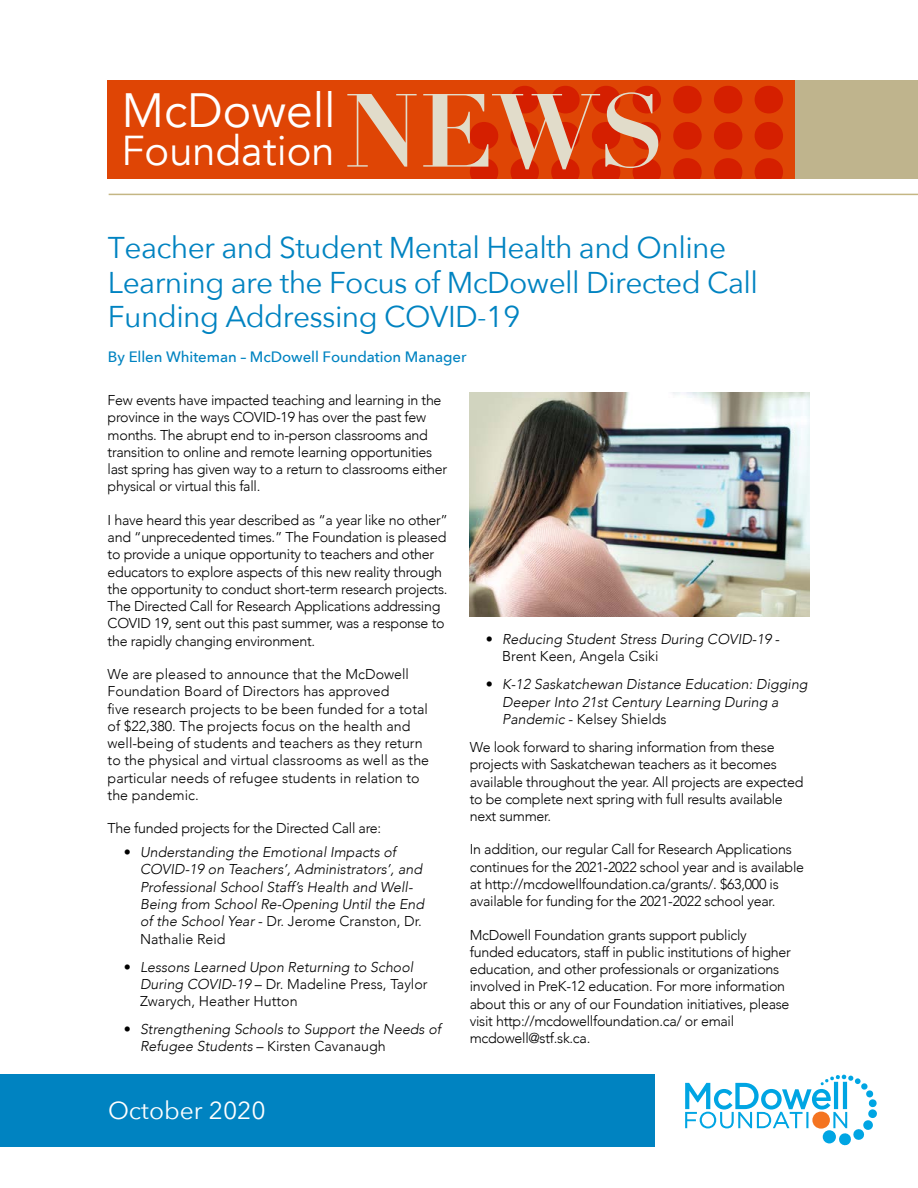
<style>
.page{position:relative;width:918px;height:1188px;background:#fff}
.page>*{position:absolute;margin:0;border:0;box-sizing:border-box;transform-origin:0 0}
.t1{font:700 102px "Didot";color:#e1dcca}
.t2{font:48px "Avenir";color:#fff}
.t3{font:41.7px "Avenir";color:#fff}
.t4{font:30px/34.5px "Avenir Next";letter-spacing:-.02em;color:#0083c1}
.t5{font:24.6px "Avenir Next";color:#fff}
.t6{font:500 15px "Avenir Next";letter-spacing:-.005em;color:#0083c1}
.t7{font:300 14.25px/17.2px "Avenir";letter-spacing:-.02em;color:#000}
.t8{font:italic 300 14.25px/17.2px "Avenir";color:#000}
.t9{font:300 14.25px/17.2px "Avenir";color:#000}
.s1{font-style:normal}
</style>
<div class="page">
<svg style="left:685px;top:1074px;width:192px;height:72px"></svg>
<div style="left:0;top:1075px;width:654px;height:72px;background:#0083c1"></div>
<hr style="left:109px;top:194px;width:809px;height:1px;background:#c4b684">
<div style="left:108px;top:80px;width:810px;height:99px;background:#df4505"></div>
<div style="left:755px;top:86px;width:28px;height:27px;background:#d51f00;border-radius:14px"></div>
<div style="left:714px;top:86px;width:28px;height:27px;background:#d51f00;border-radius:14px"></div>
<div style="left:673px;top:86px;width:29px;height:27px;background:#d51f00;border-radius:14px"></div>
<div style="left:633px;top:86px;width:28px;height:27px;background:#d51f00;border-radius:14px"></div>
<div style="left:592px;top:86px;width:28px;height:27px;background:#d51f00;border-radius:14px"></div>
<div style="left:551px;top:86px;width:29px;height:27px;background:#d51f00;border-radius:14px"></div>
<div style="left:511px;top:86px;width:28px;height:27px;background:#d51f00;border-radius:14px"></div>
<svg style="left:795px;top:122px;width:1px;height:28px"></svg>
<div style="left:755px;top:122px;width:28px;height:28px;background:#d51f00;border-radius:14px"></div>
<div style="left:714px;top:122px;width:28px;height:28px;background:#d51f00;border-radius:14px"></div>
<div style="left:673px;top:122px;width:29px;height:28px;background:#d51f00;border-radius:14px"></div>
<div style="left:633px;top:122px;width:28px;height:28px;background:#d51f00;border-radius:14px"></div>
<div style="left:592px;top:122px;width:28px;height:28px;background:#d51f00;border-radius:14px"></div>
<div style="left:551px;top:122px;width:29px;height:28px;background:#d51f00;border-radius:14px"></div>
<div style="left:511px;top:122px;width:28px;height:28px;background:#d51f00;border-radius:14px"></div>
<div style="left:470px;top:122px;width:28px;height:28px;background:#d51f00;border-radius:14px"></div>
<svg style="left:795px;top:158px;width:1px;height:21px"></svg>
<svg style="left:755px;top:158px;width:28px;height:21px"></svg>
<svg style="left:714px;top:158px;width:28px;height:21px"></svg>
<svg style="left:673px;top:158px;width:29px;height:21px"></svg>
<svg style="left:633px;top:158px;width:28px;height:21px"></svg>
<svg style="left:592px;top:158px;width:28px;height:21px"></svg>
<svg style="left:551px;top:158px;width:29px;height:21px"></svg>
<svg style="left:511px;top:158px;width:28px;height:21px"></svg>
<svg style="left:470px;top:158px;width:28px;height:21px"></svg>
<div style="left:796px;top:80px;width:122px;height:99px;background:#bfb48d"></div>
<img style="left:470px;top:393px;width:340px;height:224px">
<h2 class="t2" style="left:121px;top:82px;width:216px">McDowell</h2>
<h3 class="t3" style="left:121px;top:126px;width:215px">Foundation</h3>
<h1 class="t1" style="left:344px;top:67px;width:323px">NEWS</h1>
<h3 class="t4" style="left:108px;top:229px;width:652px">Teacher and Student Mental Health and Online<br>Learning are the Focus of McDowell Directed Call<br>Funding Addressing COVID-19</h3>
<p class="t6" style="left:108px;top:344px;width:360px">By Ellen Whiteman – McDowell Foundation Manager</p>
<p class="t7" style="left:108px;top:392px;width:341px">Few events have impacted teaching and learning in the province in the ways COVID-19 has over the past few months. The abrupt end to in-person classrooms and transition to online and remote learning opportunities last spring has given way to a return to classrooms either physical or virtual this fall.</p>
<p class="t7" style="left:108px;top:511px;width:342px">I have heard this year described as “a year like no other” and “unprecedented times.” The Foundation is pleased to provide a unique opportunity to teachers and other educators to explore aspects of this new reality through the opportunity to conduct short-term research projects.<br>The Directed Call for Research Applications addressing COVID 19, sent out this past summer, was a response to the rapidly changing environment.</p>
<p class="t9" style="left:108px;top:665px;width:323px">We are pleased to announce that the McDowell Foundation Board of Directors has approved<br>five research projects to be been funded for a total of $22,380. The projects focus on the health and well-being of students and teachers as they return to the physical and virtual classrooms as well as the particular needs of refugee students in relation to the pandemic.</p>
<p class="t7" style="left:108px;top:820px;width:275px">The funded projects for the Directed Call are:</p>
<p class="t8" style="left:140px;top:844px;width:286px;text-indent:-16px"><span class="s1">•</span> Understanding the Emotional Impacts of COVID-19 on Teachers’, Administrators’, and Professional School Staff’s Health and Well-Being from School Re-Opening Until the End of the School Year <span class="s1">- Dr. Jerome Cranston, Dr.<br>Nathalie Reid</span></p>
<p class="t8" style="left:140px;top:958px;width:289px;text-indent:-16px"><span class="s1">•</span> Lessons Learned Upon Returning to School<br>During COVID-19 <span class="s1">– Dr. Madeline Press, Taylor<br>Zwarych, Heather Hutton</span></p>
<p class="t8" style="left:140px;top:1021px;width:303px;text-indent:-16px"><span class="s1">•</span> Strengthening Schools to Support the Needs of<br>Refugee Students <span class="s1">– Kirsten Cavanaugh</span></p>
<h3 class="t5" style="left:108px;top:1089px;width:159px">October 2020</h3>
<p class="t8" style="left:502px;top:631px;width:279px;text-indent:-16px"><span class="s1">•</span> Reducing Student Stress During COVID-19 <span class="s1">-<br>Brent Keen, Angela Csiki</span></p>
<p class="t8" style="left:502px;top:676px;width:307px;text-indent:-16px"><span class="s1">•</span> K-12 Saskatchewan Distance Education: Digging<br>Deeper Into 21st Century Learning During a<br>Pandemic <span class="s1">- Kelsey Shields</span></p>
<p class="t7" style="left:470px;top:739px;width:335px">We look forward to sharing information from these projects with Saskatchewan teachers as it becomes available throughout the year. All projects are expected to be complete next spring with full results available next summer.</p>
<p class="t7" style="left:470px;top:841px;width:336px">In addition, our regular Call for Research Applications continues for the 2021-2022 school year and is available at http://mcdowellfoundation.ca/grants/. $63,000 is available for funding for the 2021-2022 school year.</p>
<p class="t7" style="left:470px;top:926px;width:323px">McDowell Foundation grants support publicly funded educators, staff in public institutions of higher education, and other professionals or organizations involved in PreK-12 education. For more information about this or any of our Foundation initiatives, please visit http://mcdowellfoundation.ca/ or email mcdowell@stf.sk.ca.</p>
</div>
